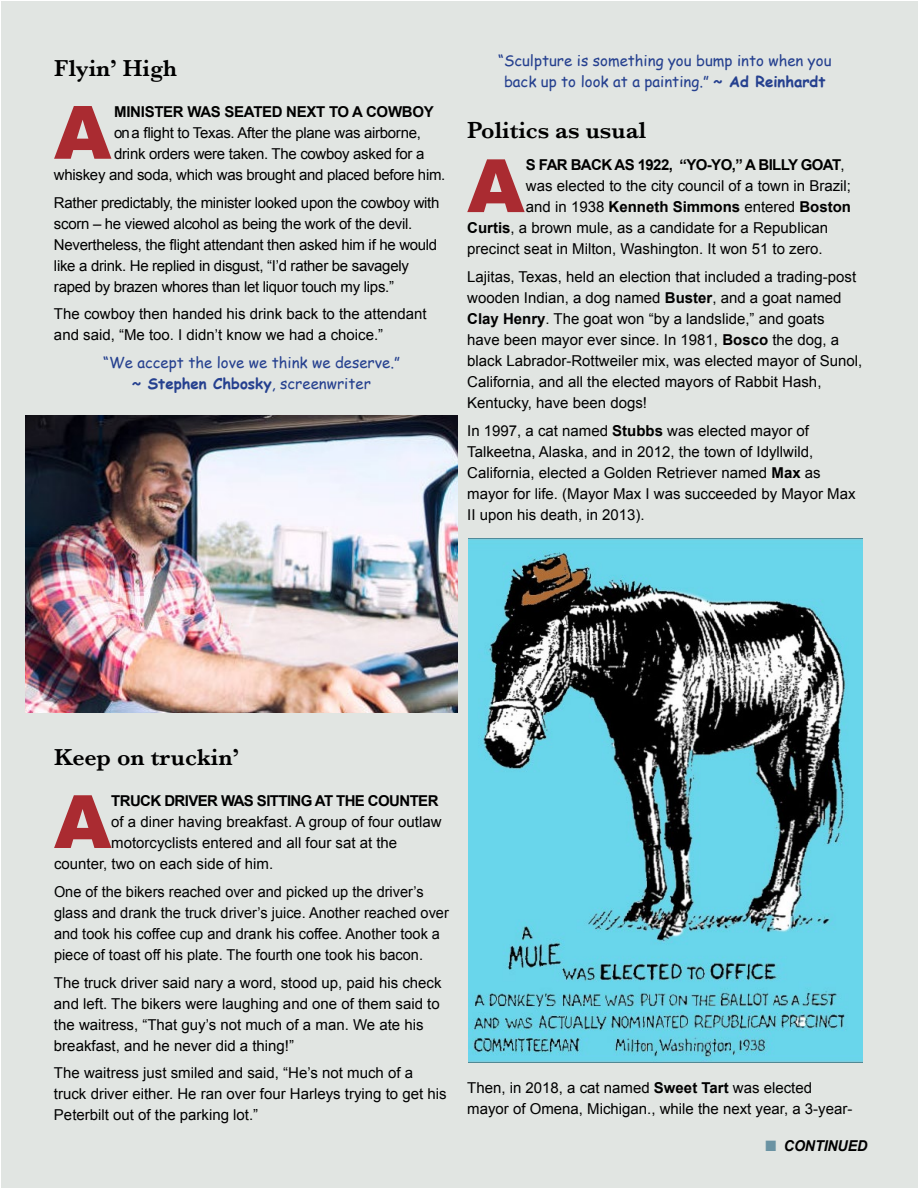
<style>
.page{position:relative;width:918px;height:1188px;background:#fff}
.page>*{position:absolute;margin:0;border:0;box-sizing:border-box;transform-origin:0 0}
.t1{font:900 73.65px "Arial";color:#aa2b31}
.t2{font:600 24px "Baskerville";color:#000}
.t3{font:15px/21px "Arial";color:#000}
.t4{font:15px/21px "Arial";letter-spacing:-.02em;color:#000}
.t5{font:15px/21px "Comic Sans MS";color:#25408f;text-align:center}
.t6{font:700 15px "Arial";letter-spacing:-.04em;color:#000}
.t7{font:700 15px "Arial";color:#000}
.t8{font:700 15px "Arial";letter-spacing:-.02em;color:#000}
.t9{font:italic 700 15px "Arial";letter-spacing:-.01em;color:#000;scale:.95 1}
.s1{font-weight:700}
.s2{font-weight:400}
.s3{color:#6a93a3}
</style>
<div class="page">
<div style="left:1px;top:2px;width:917px;height:1186px;background:#e1e5e2"></div>
<img style="left:26px;top:416px;width:432px;height:296px">
<img style="left:468px;top:538px;width:394px;height:524px">
<h2 class="t2" style="left:54px;top:51px;width:125px">Flyin’ High</h2>
<h1 class="t1" style="left:54px;top:92px;width:59px">A</h1>
<p class="t8" style="left:114px;top:101px;width:321px">MINISTER WAS SEATED NEXT TO A COWBOY</p>
<p class="t4" style="left:114px;top:122px;width:308px">on a flight to Texas. After the plane was airborne,</p>
<p class="t4" style="left:114px;top:143px;width:312px">drink orders were taken. The cowboy asked for a</p>
<p class="t4" style="left:54px;top:164px;width:393px">whiskey and soda, which was brought and placed before him.</p>
<p class="t4" style="left:54px;top:192px;width:387px">Rather predictably, the minister looked upon the cowboy with scorn – he viewed alcohol as being the work of the devil.<br>Nevertheless, the flight attendant then asked him if he would like a drink. He replied in disgust, “I’d rather be savagely raped by brazen whores than let liquor touch my lips.”</p>
<p class="t3" style="left:54px;top:304px;width:374px">The cowboy then handed his drink back to the attendant and said, “Me too. I didn’t know we had a choice.”</p>
<p class="t5" style="left:103px;top:352px;width:298px">“We accept the love we think we deserve.” <span class="s1">~ Stephen Chbosky</span>, screenwriter</p>
<p class="t5" style="left:498px;top:50px;width:335px">“Sculpture is something you bump into when you back up to look at a painting.” <span class="s1">~ Ad Reinhardt</span></p>
<h2 class="t2" style="left:467px;top:114px;width:181px">Politics as usual</h2>
<h1 class="t1" style="left:467px;top:145px;width:59px">A</h1>
<p class="t6" style="left:526px;top:155px;width:320px">S FAR BACK AS 1922, “YO-YO,” A BILLY GOAT<span class="s2">,</span></p>
<p class="t3" style="left:526px;top:175px;width:327px">was elected to the city council of a town in Brazil;</p>
<p class="t7" style="left:526px;top:197px;width:327px"><span class="s2">and in 1938</span> Kenneth Simmons <span class="s2">entered</span> Boston</p>
<p class="t3" style="left:467px;top:217px;width:362px"><span class="s1">Curtis</span>, a brown mule, as a candidate for a Republican</p>
<p class="t3" style="left:467px;top:238px;width:357px">precinct seat in Milton, Washington. It won 51 to zero.</p>
<p class="t3" style="left:467px;top:266px;width:397px">Lajitas, Texas, held an election that included a trading-post wooden Indian, a dog named <span class="s1">Buster</span>, and a goat named <span class="s1">Clay Henry</span>. The goat won “by a landslide,” and goats<br>have been mayor ever since. In 1981, <span class="s1">Bosco</span> the dog, a black Labrador-Rottweiler mix, was elected mayor of Sunol, California, and all the elected mayors of Rabbit Hash, Kentucky, have been dogs!</p>
<p class="t3" style="left:467px;top:420px;width:390px">In 1997, a cat named <span class="s1">Stubbs</span> was elected mayor of Talkeetna, Alaska, and in 2012, the town of Idyllwild, California, elected a Golden Retriever named <span class="s1">Max</span> as mayor for life. (Mayor Max I was succeeded by Mayor Max II upon his death, in 2013).</p>
<h2 class="t2" style="left:54px;top:740px;width:187px">Keep on truckin’</h2>
<h1 class="t1" style="left:54px;top:781px;width:59px">A</h1>
<p class="t6" style="left:111px;top:791px;width:329px">TRUCK DRIVER WAS SITTING AT THE COUNTER</p>
<p class="t3" style="left:111px;top:811px;width:332px">of a diner having breakfast. A group of four outlaw</p>
<p class="t3" style="left:111px;top:832px;width:287px">motorcyclists entered and all four sat at the</p>
<p class="t3" style="left:54px;top:853px;width:221px">counter, two on each side of him.</p>
<p class="t3" style="left:54px;top:881px;width:396px">One of the bikers reached over and picked up the driver’s glass and drank the truck driver’s juice. Another reached over and took his coffee cup and drank his coffee. Another took a piece of toast off his plate. The fourth one took his bacon.</p>
<p class="t3" style="left:54px;top:972px;width:389px">The truck driver said nary a word, stood up, paid his check and left. The bikers were laughing and one of them said to the waitress, “That guy’s not much of a man. We ate his breakfast, and he never did a thing!”</p>
<p class="t3" style="left:54px;top:1063px;width:394px">The waitress just smiled and said, “He’s not much of a truck driver either. He ran over four Harleys trying to get his<br>Peterbilt out of the parking lot.”</p>
<p class="t3" style="left:467px;top:1078px;width:387px">Then, in 2018, a cat named <span class="s1">Sweet Tart</span> was elected mayor of Omena, Michigan., while the next year, a 3-year-</p>
<p class="t9" style="left:766px;top:1136px;width:109px"><span class="s3">■</span> CONTINUED</p>
</div>
